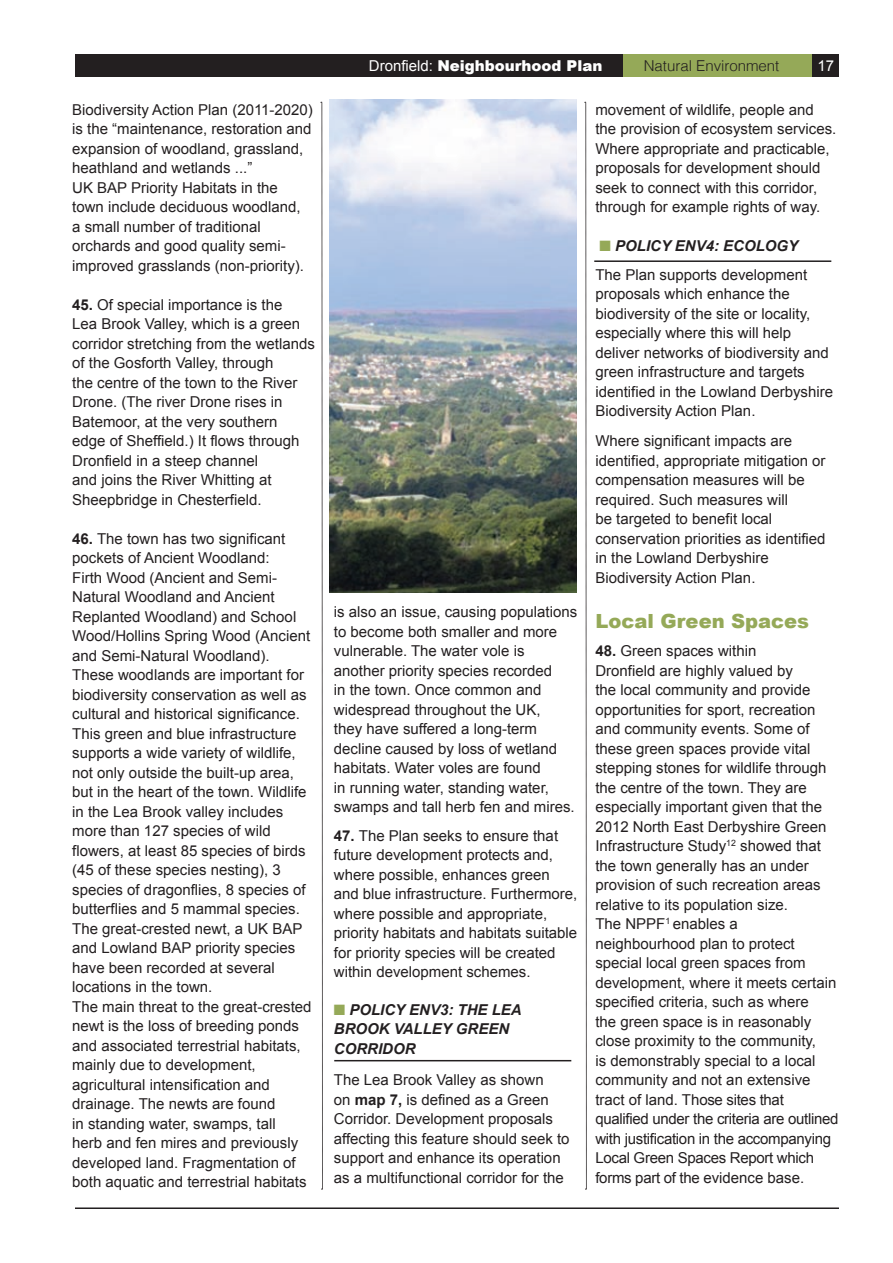
<style>
.page{position:relative;width:893px;height:1263px;background:#fff}
.page>*{position:absolute;margin:0;border:0;box-sizing:border-box;transform-origin:0 0}
.t1{font:900 19.5px "Arial";color:#95a958}
.t2{font:15px/19.5px "Arial";color:#231f20}
.t3{font:italic 700 15px/19.5px "Arial";color:#231f20}
.t4{font:900 15px "Arial";color:#fff}
.t5{font:300 15px "Helvetica";color:#231f20}
.t6{font:15px "Arial";color:#fff}
.s1{font-weight:700}
.s2{font-weight:400}
.s3{color:#95a958}
.s4{font-weight:700;font-style:italic}
</style>
<div class="page">
<div style="left:75px;top:54px;width:764px;height:23px;background:#231f20"></div>
<div style="left:624px;top:54px;width:188px;height:23px;background:#95a958"></div>
<hr style="left:75px;top:1207px;width:764px;height:2px;background:#231f20">
<svg style="left:585px;top:102px;width:2px;height:1088px;background:#aeadad"></svg>
<svg style="left:321px;top:102px;width:2px;height:1088px;background:#aeadad"></svg>
<hr style="left:334px;top:1060px;width:237px;height:1px;background:#231f20">
<hr style="left:594px;top:260px;width:237px;height:2px;background:#231f20">
<img style="left:330px;top:100px;width:247px;height:493px">
<p class="t2" style="left:72px;top:100px;width:242px">Biodiversity Action Plan (2011-2020) is the “maintenance, restoration and expansion of woodland, grassland, heathland and wetlands ...”<br>UK BAP Priority Habitats in the town include deciduous woodland,<br>a small number of traditional orchards and good quality semi&shy;improved grasslands (non-priority).</p>
<p class="t2" style="left:72px;top:295px;width:244px"><span class="s1">45.</span> Of special importance is the<br>Lea Brook Valley, which is a green corridor stretching from the wetlands of the Gosforth Valley, through<br>the centre of the town to the River<br>Drone. (The river Drone rises in<br>Batemoor, at the very southern<br>edge of Sheffield.) It flows through<br>Dronfield in a steep channel<br>and joins the River Whitting at<br>Sheepbridge in Chesterfield.</p>
<p class="t2" style="left:72px;top:529px;width:241px"><span class="s1">46.</span> The town has two significant pockets of Ancient Woodland:<br>Firth Wood (Ancient and Semi-Natural Woodland and Ancient Replanted Woodland) and School Wood/Hollins Spring Wood (Ancient and Semi-Natural Woodland).<br>These woodlands are important for biodiversity conservation as well as cultural and historical significance.<br>This green and blue infrastructure supports a wide variety of wildlife, not only outside the built-up area, but in the heart of the town. Wildlife in the Lea Brook valley includes more than 127 species of wild flowers, at least 85 species of birds (45 of these species nesting), 3 species of dragonflies, 8 species of butterflies and 5 mammal species.<br>The great-crested newt, a UK BAP and Lowland BAP priority species have been recorded at several locations in the town.<br>The main threat to the great-crested newt is the loss of breeding ponds and associated terrestrial habitats, mainly due to development, agricultural intensification and drainage. The newts are found<br>in standing water, swamps, tall<br>herb and fen mires and previously developed land. Fragmentation of both aquatic and terrestrial habitats</p>
<p class="t4" style="left:369px;top:55px;width:235px"><span class="s2">Dronfield:</span> Neighbourhood Plan</p>
<p class="t5" style="left:644px;top:56px;width:137px">Natural Environment</p>
<p class="t6" style="left:817px;top:56px;width:18px">17</p>
<p class="t2" style="left:334px;top:602px;width:245px">is also an issue, causing populations to become both smaller and more vulnerable. The water vole is another priority species recorded<br>in the town. Once common and widespread throughout the UK,<br>they have suffered a long-term decline caused by loss of wetland habitats. Water voles are found<br>in running water, standing water, swamps and tall herb fen and mires.</p>
<p class="t2" style="left:334px;top:826px;width:245px"><span class="s1">47.</span> The Plan seeks to ensure that future development protects and, where possible, enhances green and blue infrastructure. Furthermore, where possible and appropriate, priority habitats and habitats suitable for priority species will be created within development schemes.</p>
<p class="t3" style="left:334px;top:1000px;width:189px"><span class="s3">■</span> POLICY ENV3: THE LEA<br>BROOK VALLEY GREEN<br>CORRIDOR</p>
<p class="t2" style="left:334px;top:1070px;width:237px">The Lea Brook Valley as shown<br>on <span class="s1">map 7,</span> is defined as a Green Corridor. Development proposals affecting this feature should seek to support and enhance its operation as a multifunctional corridor for the</p>
<p class="t2" style="left:595px;top:100px;width:242px">movement of wildlife, people and the provision of ecosystem services.<br>Where appropriate and practicable, proposals for development should seek to connect with this corridor, through for example rights of way.</p>
<p class="t2" style="left:595px;top:232px;width:213px;line-height:28.5px"><span class="s3">■</span> <span class="s4">POLICY ENV4: ECOLOGY<br></span>The Plan supports development</p>
<p class="t2" style="left:595px;top:284px;width:239px">proposals which enhance the biodiversity of the site or locality, especially where this will help deliver networks of biodiversity and green infrastructure and targets identified in the Lowland Derbyshire Biodiversity Action Plan.</p>
<p class="t2" style="left:595px;top:431px;width:232px">Where significant impacts are identified, appropriate mitigation or compensation measures will be required. Such measures will<br>be targeted to benefit local conservation priorities as identified in the Lowland Derbyshire<br>Biodiversity Action Plan.</p>
<h1 class="t1" style="left:595px;top:607px;width:215px">Local Green Spaces</h1>
<p class="t2" style="left:595px;top:641px;width:245px"><span class="s1">48.</span> Green spaces within<br>Dronfield are highly valued by<br>the local community and provide opportunities for sport, recreation and community events. Some of these green spaces provide vital stepping stones for wildlife through the centre of the town. They are especially important given that the<br>2012 North East Derbyshire Green<br>Infrastructure Study<sup>12</sup> showed that the town generally has an under provision of such recreation areas relative to its population size.<br>The NPPF<sup>1</sup> enables a neighbourhood plan to protect special local green spaces from development, where it meets certain specified criteria, such as where<br>the green space is in reasonably close proximity to the community,<br>is demonstrably special to a local community and not an extensive tract of land. Those sites that qualified under the criteria are outlined with justification in the accompanying<br>Local Green Spaces Report which forms part of the evidence base.</p>
</div>
